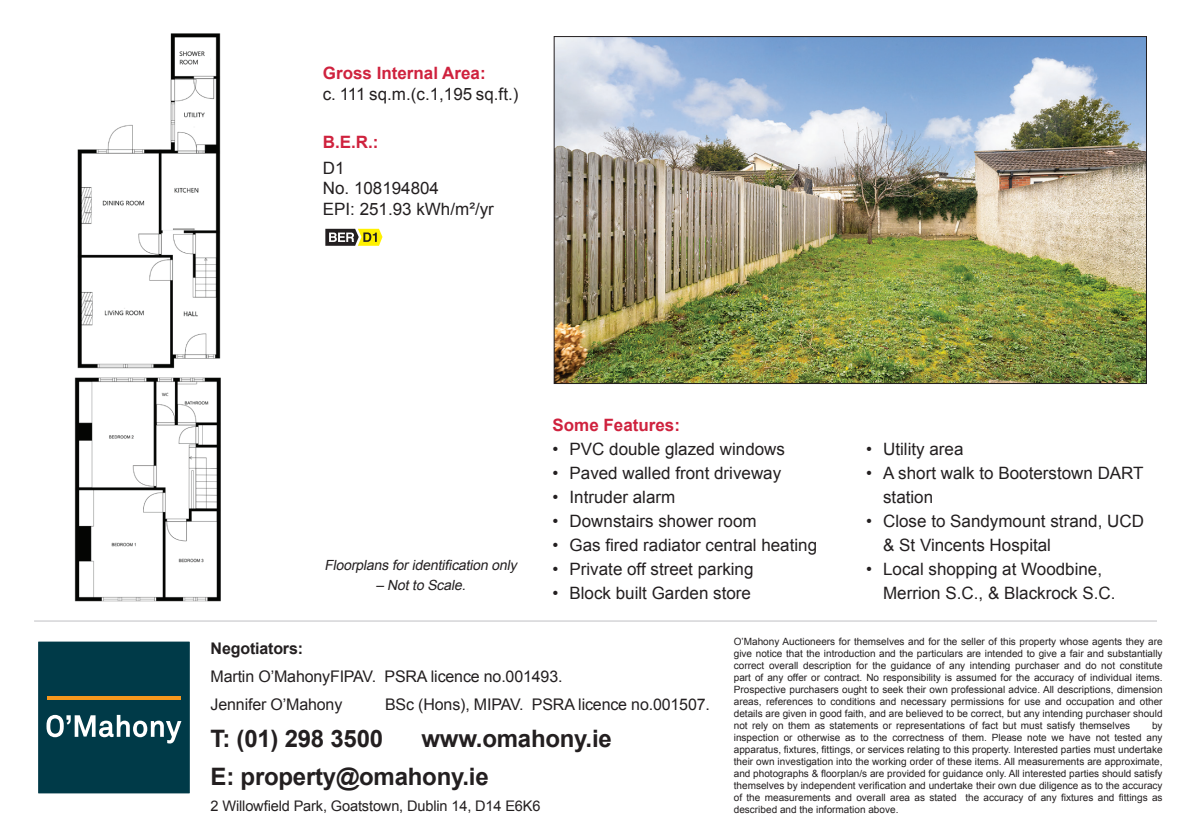
<style>
.page{position:relative;width:1191px;height:840px;background:#fff}
.page>*{position:absolute;margin:0;border:0;box-sizing:border-box;transform-origin:0 0}
.t1{font:700 24px/37.4px "Arial";letter-spacing:-.01em;color:#231f20}
.t2{font:17px/24px "Arial";color:#231f20}
.t3{font:700 17px "Arial";color:#cf223e}
.t4{font:16px/27.8px "Arial";letter-spacing:-.01em;color:#231f20}
.t5{font:700 16px "Arial";letter-spacing:-.01em;color:#231f20}
.t6{font:14.6px "Arial";letter-spacing:-.01em;color:#231f20}
.t7{font:italic 14px "Arial";color:#231f20}
.t8{font:10px/12px "Arial";color:#231f20;text-align:justify}
</style>
<div class="page">
<hr style="left:34px;top:620px;width:1123px;height:1px;background:#d3d3d6">
<div style="left:35px;top:638px;width:157px;height:157px;background:#003a48"></div>
<div style="left:34px;top:637px;width:160px;height:160px;border:4px solid #fff"></div>
<svg style="left:46px;top:714px;width:135px;height:29px"></svg>
<hr style="left:47px;top:695px;width:134px;height:3px;background:#f7971d">
<svg style="left:325px;top:228px;width:58px;height:18px"></svg>
<img style="left:556px;top:38px;width:588px;height:343px">
<img style="left:74px;top:377px;width:147px;height:225px">
<img style="left:77px;top:33px;width:144px;height:336px">
<h2 class="t3" style="left:323px;top:62px;width:164px">Gross Internal Area:</h2>
<h2 class="t2" style="left:323px;top:82px;width:197px">c. 111 sq.m.(c.1,195 sq.ft.)</h2>
<h2 class="t3" style="left:323px;top:130px;width:57px">B.E.R.:</h2>
<h2 class="t2" style="left:323px;top:158px;width:173px;line-height:20.4px">D1<br>No. 108194804<br>EPI: 251.93 kWh/m²/yr</h2>
<h3 class="t7" style="left:324px;top:556px;width:197px">Floorplans foridentification only</h3>
<h3 class="t7" style="left:376px;top:576px;width:95px">– Notto Scale.</h3>
<h2 class="t3" style="left:552px;top:413px;width:129px">Some Features:</h2>
<h2 class="t2" style="left:552px;top:437px;width:234px">• PVC double glazed windows</h2>
<h2 class="t2" style="left:552px;top:461px;width:230px">• Paved walled front driveway</h2>
<h2 class="t2" style="left:552px;top:485px;width:124px">• Intruder alarm</h2>
<h2 class="t2" style="left:552px;top:509px;width:206px">• Downstairs shower room</h2>
<h2 class="t2" style="left:552px;top:533px;width:266px">• Gas fired radiator central heating</h2>
<h2 class="t2" style="left:552px;top:557px;width:202px">• Private off street parking</h2>
<h2 class="t2" style="left:552px;top:581px;width:200px">• Block built Garden store</h2>
<h2 class="t2" style="left:866px;top:437px;width:99px">• Utility area</h2>
<h2 class="t2" style="left:883px;top:461px;width:262px;text-indent:-17px">• A short walk to Booterstown DART station</h2>
<h2 class="t2" style="left:883px;top:509px;width:262px;text-indent:-17px">• Close to Sandymount strand, UCD &amp; St Vincents Hospital</h2>
<h2 class="t2" style="left:883px;top:557px;width:234px;text-indent:-17px">• Local shopping at Woodbine,<br>Merrion S.C., &amp; Blackrock S.C.</h2>
<h3 class="t5" style="left:211px;top:637px;width:94px">Negotiators:</h3>
<h3 class="t4" style="left:211px;top:662px;width:353px">Martin O’MahonyFIPAV. PSRA licence no.001493.<br>Jennifer O’Mahony</h3>
<h3 class="t4" style="left:385px;top:690px;width:326px">BSc (Hons), MIPAV. PSRA licence no.001507.</h3>
<h1 class="t1" style="left:211px;top:720px;width:174px">T: (01) 298 3500</h1>
<h1 class="t1" style="left:211px;top:720px;width:403px;text-indent:211px">www.omahony.ie<br>E: property@omahony.ie</h1>
<h3 class="t6" style="left:211px;top:795px;width:331px">2 Willowfield Park, Goatstown, Dublin 14, D14 E6K6</h3>
<p class="t8" style="left:734px;top:635px;width:430px">O’Mahony Auctioneers for themselves and for the seller of this property whose agents they are give notice that the introduction and the particulars are intended to give a fair and substantially correct overall description for the guidance of any intending purchaser and do not constitute part of any offer or contract. No responsibility is assumed for the accuracy of individual items.<br>Prospective purchasers ought to seek their own professional advice. All descriptions, dimension areas, references to conditions and necessary permissions for use and occupation and other details are given in good faith, and are believed to be correct, but any intending purchaser should not rely on them as statements or representations of fact but must satisfy themselves</p>
<p class="t8" style="left:734px;top:719px;width:430px;text-indent:418px">by inspection or otherwise as to the correctness of them. Please note we have not tested any apparatus, fixtures, fittings, or services relating to this property. Interested parties must undertake their own investigation into the working order of these items. All measurements are approximate, and photographs &amp; floorplan/s are provided for guidance only. All interested parties should satisfy themselves by independent verification and undertake their own due diligence as to the accuracy of the measurements and overall area as stated the accuracy of any fixtures and fittings as described and the information above.</p>
</div>
